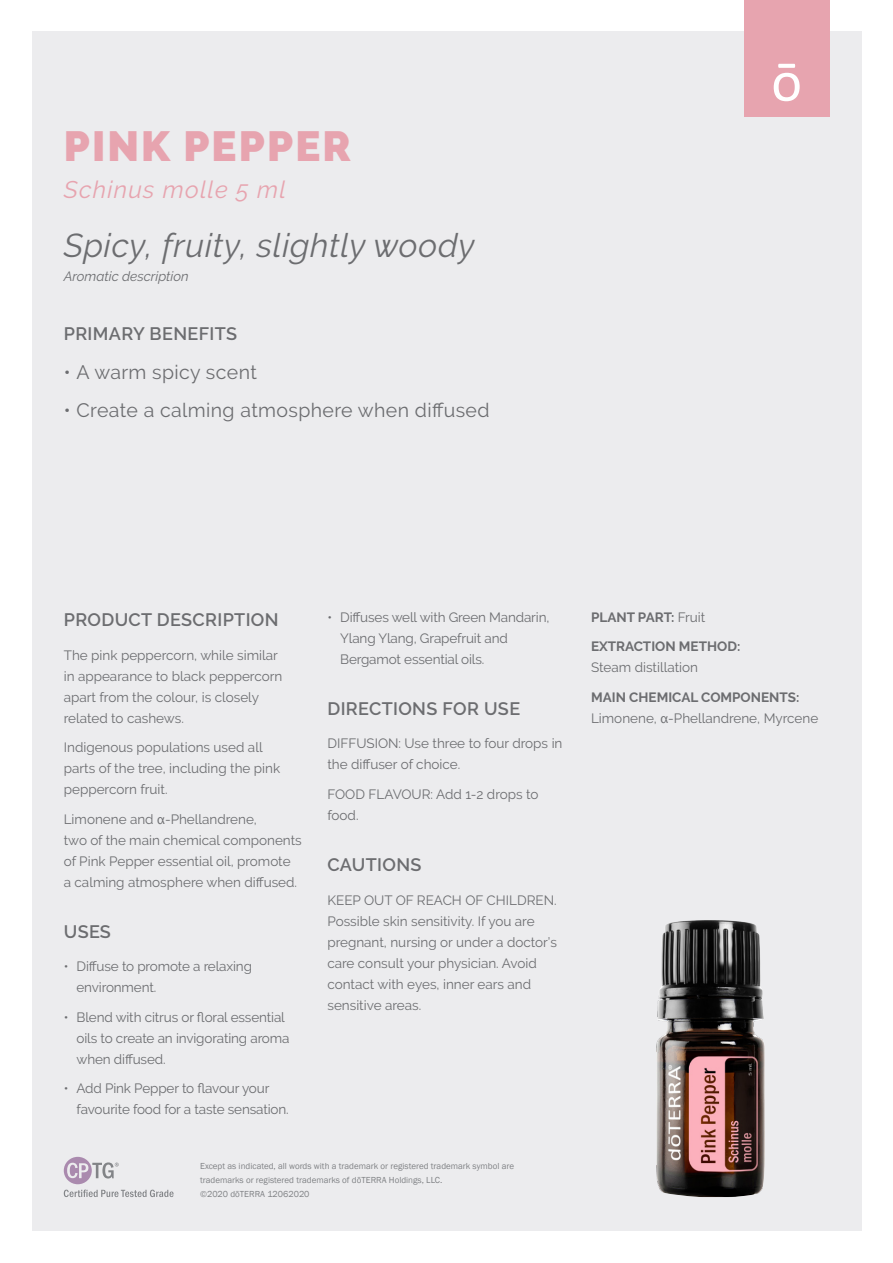
<style>
.page{position:relative;width:893px;height:1263px;background:#fff}
.page>*{position:absolute;margin:0;border:0;box-sizing:border-box;transform-origin:0 0}
.Product_Name{font:900 42px "Raleway";letter-spacing:.05em;color:#e7a4af}
.Armoatic_Description{font:italic 33px "Raleway";letter-spacing:.02em;color:#6c6d70}
.Botanical_Name{font:italic 24px "Raleway";letter-spacing:.05em;color:#e7a4af}
.t1{font:19.5px "Raleway";letter-spacing:.02em;color:#6c6d70}
.SUB_HEADER{font:600 18px "Raleway";letter-spacing:.02em;color:#6c6d70}
.description{font:13.5px/21px "Raleway";color:#6c6d70}
.description-2{font:700 13.5px/21px "Raleway";color:#6c6d70}
.description-3{font:italic 13.5px "Raleway";color:#6c6d70}
.t2{font:9px/14.1px "Franklin Gothic";color:#808285}
.s1{font-family:"Franklin Gothic"}
.s2{font-weight:400}
.s3{font-weight:700}
</style>
<div class="page">
<div style="left:32px;top:32px;width:829px;height:1199px;background:#ececee"></div>
<div style="left:744px;top:0;width:85px;height:116px;background:#e7a4af"></div>
<svg style="left:774px;top:64px;width:26px;height:37px"></svg>
<img style="left:656px;top:920px;width:109px;height:277px">
<svg style="left:64px;top:1157px;width:110px;height:40px"></svg>
<p class="Product_Name" style="left:64px;top:122px;width:289px">PINK PEPPER</p>
<p class="Botanical_Name" style="left:64px;top:176px;width:224px">Schinus molle 5 ml</p>
<p class="Armoatic_Description" style="left:64px;top:227px;width:412px">Spicy, fruity, slightly woody</p>
<p class="description-3" style="left:64px;top:269px;width:126px">Aromatic description</p>
<p class="SUB_HEADER" style="left:64px;top:323px;width:175px">PRIMARY BENEFITS</p>
<p class="t1" style="left:64px;top:361px;width:195px">• A warm spicy scent</p>
<p class="t1" style="left:64px;top:399px;width:427px">• Create a calming atmosphere when diffused</p>
<p class="SUB_HEADER" style="left:64px;top:609px;width:216px">PRODUCT DESCRIPTION</p>
<p class="description" style="left:64px;top:644px;width:220px">The pink peppercorn, while similar in appearance to black peppercorn apart from the colour, is closely related to cashews.</p>
<p class="description" style="left:64px;top:737px;width:218px">Indigenous populations used all parts of the tree, including the pink peppercorn fruit.</p>
<p class="description" style="left:64px;top:808px;width:240px">Limonene and <span class="s1">α</span>-Phellandrene,<br>two of the main chemical components of Pink Pepper essential oil, promote<br>a calming atmosphere when diffused.</p>
<p class="SUB_HEADER" style="left:64px;top:921px;width:49px">USES</p>
<p class="description" style="left:77px;top:956px;width:177px;text-indent:-13px">• Diffuse to promote a relaxing environment.</p>
<p class="description" style="left:77px;top:1006px;width:214px;text-indent:-13px">• Blend with citrus or floral essential oils to create an invigorating aroma when diffused.</p>
<p class="description" style="left:77px;top:1078px;width:214px;text-indent:-13px">• Add Pink Pepper to flavour your favourite food for a taste sensation.</p>
<p class="description" style="left:340px;top:606px;width:211px;text-indent:-13px">• Diffuses well with Green Mandarin,<br>Ylang Ylang, Grapefruit and<br>Bergamot essential oils.</p>
<p class="SUB_HEADER" style="left:327px;top:698px;width:194px">DIRECTIONS FOR USE</p>
<p class="description" style="left:327px;top:733px;width:237px">DIFFUSION: Use three to four drops in the diffuser of choice.</p>
<p class="description" style="left:327px;top:783px;width:213px">FOOD FLAVOUR: Add 1-2 drops to food.</p>
<p class="SUB_HEADER" style="left:327px;top:854px;width:96px">CAUTIONS</p>
<p class="description" style="left:327px;top:889px;width:231px">KEEP OUT OF REACH OF CHILDREN.<br>Possible skin sensitivity. If you are pregnant, nursing or under a doctor’s care consult your physician. Avoid contact with eyes, inner ears and sensitive areas.</p>
<p class="t2" style="left:200px;top:1159px;width:315px">Except as indicated, all words with a trademark or registered trademark symbol are trademarks or registered trademarks of dōTERRA Holdings, LLC.<br>©2020 dōTERRA 12062020</p>
<p class="description-2" style="left:591px;top:606px;width:116px">PLANT PART: <span class="s2">Fruit</span></p>
<p class="description-2" style="left:591px;top:636px;width:151px">EXTRACTION METHOD:<br><span class="s2">Steam distillation</span></p>
<p class="description" style="left:591px;top:686px;width:229px"><span class="s3">MAIN CHEMICAL COMPONENTS:<br></span>Limonene, <span class="s1">α</span>-Phellandrene, Myrcene</p>
</div>
